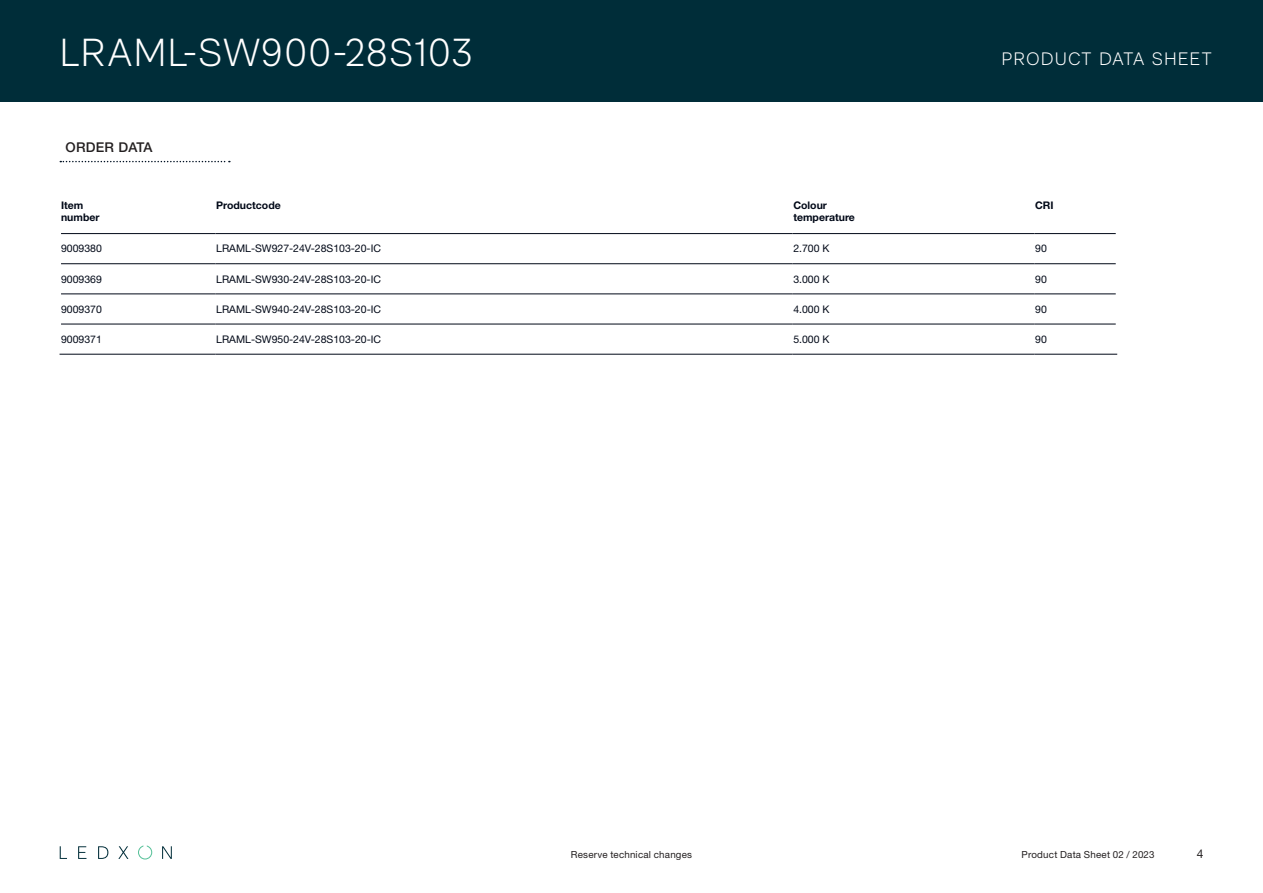
<style>
.page{position:relative;width:1263px;height:893px;background:#fff}
.page>*{position:absolute;margin:0;border:0;box-sizing:border-box;transform-origin:0 0}
.t1{font:300 39px "RM Neue";letter-spacing:.03em;color:#fff}
.t2{font:300 18px "RM Neue";letter-spacing:.05em;color:#fff}
.t3{font:500 13.5px "Helvetica Neue LT Std";letter-spacing:.02em;color:#231f20}
.t4{font:12px "Helvetica Neue LT Std";color:#231f20}
.t5{font:10.5px "Helvetica Neue LT Std";color:#000817}
.t6{font:700 10.5px/12.6px "Helvetica Neue LT Std";color:#000817}
.t7{font:9.75px "Helvetica Neue LT Std";letter-spacing:.02em;color:#231f20}
</style>
<div class="page">
<div style="left:0;top:0;width:1263px;height:102px;background:#002d39"></div>
<svg style="left:60px;top:846px;width:7px;height:13px"></svg>
<svg style="left:78px;top:846px;width:8px;height:13px"></svg>
<svg style="left:98px;top:846px;width:10px;height:13px"></svg>
<svg style="left:118px;top:846px;width:10px;height:13px"></svg>
<svg style="left:162px;top:846px;width:10px;height:13px"></svg>
<svg style="left:138px;top:845px;width:14px;height:14px"></svg>
<svg style="left:60px;top:161px;width:170px;height:1px"></svg>
<hr style="left:61px;top:233px;width:154px;height:1px;background:#000817">
<hr style="left:215px;top:233px;width:578px;height:1px;background:#000817">
<hr style="left:793px;top:233px;width:241px;height:1px;background:#000817">
<hr style="left:1034px;top:233px;width:82px;height:1px;background:#000817">
<hr style="left:61px;top:263px;width:154px;height:1px;background:#000817">
<hr style="left:215px;top:263px;width:578px;height:1px;background:#000817">
<hr style="left:793px;top:263px;width:241px;height:1px;background:#000817">
<hr style="left:1034px;top:263px;width:82px;height:1px;background:#000817">
<hr style="left:61px;top:294px;width:154px;height:1px;background:#000817">
<hr style="left:215px;top:294px;width:578px;height:1px;background:#000817">
<hr style="left:793px;top:294px;width:241px;height:1px;background:#000817">
<hr style="left:1034px;top:294px;width:82px;height:1px;background:#000817">
<hr style="left:61px;top:324px;width:154px;height:1px;background:#000817">
<hr style="left:215px;top:324px;width:578px;height:1px;background:#000817">
<hr style="left:793px;top:324px;width:241px;height:1px;background:#000817">
<hr style="left:1034px;top:324px;width:82px;height:1px;background:#000817">
<hr style="left:60px;top:354px;width:155px;height:1px;background:#000817">
<hr style="left:215px;top:354px;width:578px;height:1px;background:#000817">
<hr style="left:793px;top:354px;width:241px;height:1px;background:#000817">
<hr style="left:1034px;top:354px;width:83px;height:1px;background:#000817">
<h1 class="t1" style="left:60px;top:29px;width:415px">LRAML-SW900-28S103</h1>
<p class="t3" style="left:66px;top:139px;width:88px">ORDER DATA</p>
<h2 class="t2" style="left:1002px;top:48px;width:212px">PRODUCT DATA SHEET</h2>
<p class="t6" style="left:61px;top:199px;width:40px">Item number</p>
<p class="t6" style="left:216px;top:199px;width:66px">Productcode</p>
<p class="t6" style="left:793px;top:199px;width:63px">Colour temperature</p>
<p class="t6" style="left:1035px;top:199px;width:20px">CRI</p>
<p class="t5" style="left:61px;top:242px;width:42px">9009380</p>
<p class="t5" style="left:216px;top:242px;width:166px">LRAML-SW927-24V-28S103-20-IC</p>
<p class="t5" style="left:793px;top:242px;width:38px">2.700 K</p>
<p class="t5" style="left:1035px;top:242px;width:13px">90</p>
<p class="t5" style="left:61px;top:273px;width:42px">9009369</p>
<p class="t5" style="left:216px;top:273px;width:166px">LRAML-SW930-24V-28S103-20-IC</p>
<p class="t5" style="left:793px;top:273px;width:38px">3.000 K</p>
<p class="t5" style="left:1035px;top:273px;width:13px">90</p>
<p class="t5" style="left:61px;top:303px;width:42px">9009370</p>
<p class="t5" style="left:216px;top:303px;width:166px">LRAML-SW940-24V-28S103-20-IC</p>
<p class="t5" style="left:793px;top:303px;width:38px">4.000 K</p>
<p class="t5" style="left:1035px;top:303px;width:13px">90</p>
<p class="t5" style="left:61px;top:333px;width:42px">9009371</p>
<p class="t5" style="left:216px;top:333px;width:166px">LRAML-SW950-24V-28S103-20-IC</p>
<p class="t5" style="left:793px;top:333px;width:38px">5.000 K</p>
<p class="t5" style="left:1035px;top:333px;width:13px">90</p>
<p class="t7" style="left:571px;top:848px;width:123px">Reserve technical changes</p>
<p class="t7" style="left:1022px;top:848px;width:134px">Product Data Sheet 02 / 2023</p>
<p class="t4" style="left:1197px;top:846px;width:8px">4</p>
</div>
